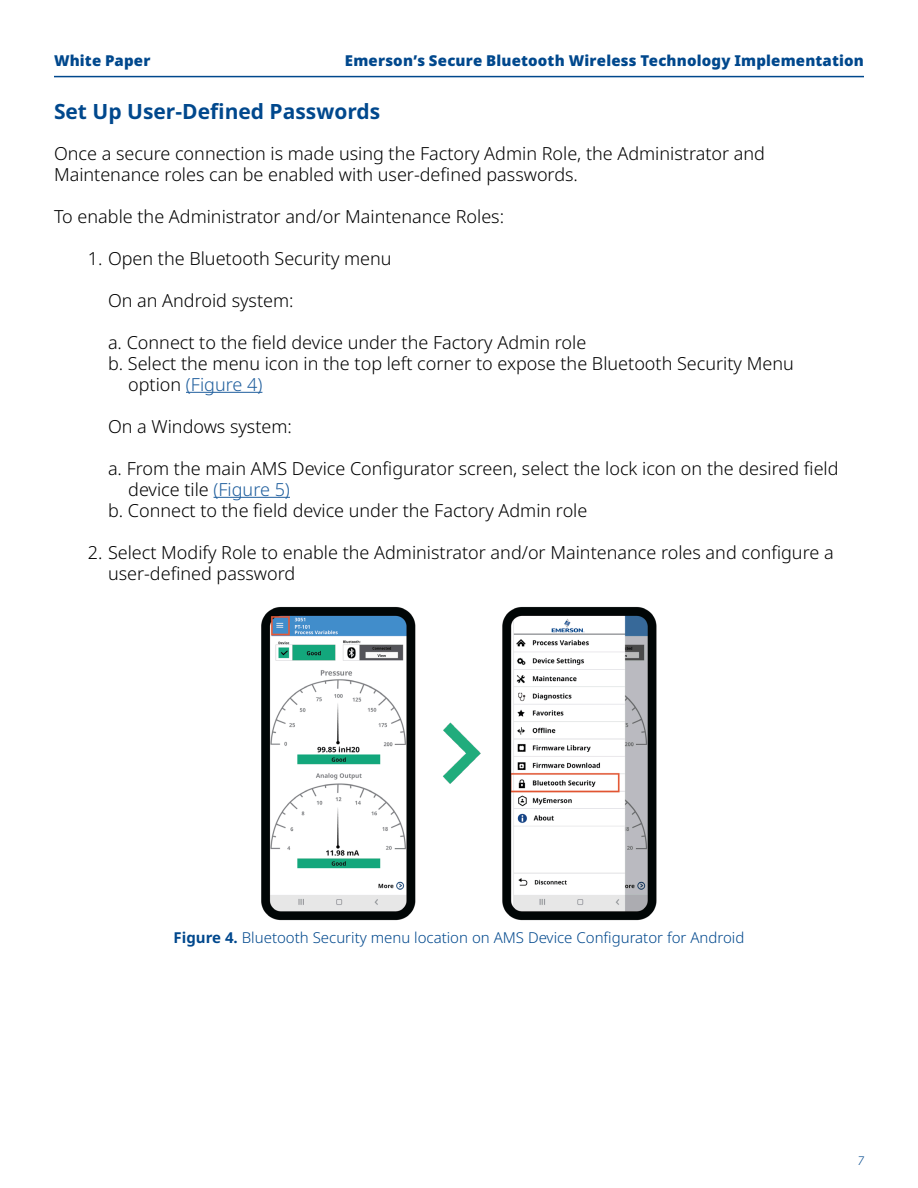
<style>
.page{position:relative;width:918px;height:1188px;background:#fff}
.page>*{position:absolute;margin:0;border:0;box-sizing:border-box;transform-origin:0 0}
._02_Section_Title{font:700 21px "Noto Sans";color:#00488d}
._04_Body_Copy_Text_Section{font:300 18px/21px "Noto Sans";color:#000}
.t1{font:300 15px "Noto Sans";color:#00488d}
.t2{font:900 15px "Noto Sans";letter-spacing:.01em;color:#00488d}
.t3{font:italic 300 12px "Noto Sans";color:#00488d}
.s1{color:#1f5e9d}
.s2{font-weight:700}
</style>
<div class="page">
<img style="left:261px;top:606px;width:396px;height:315px">
<hr style="left:54px;top:76px;width:810px;height:1px;background:#00488d">
<hr style="left:186px;top:392px;width:76px;height:1px;background:#1f5e9d">
<hr style="left:214px;top:497px;width:76px;height:1px;background:#1f5e9d">
<p class="t2" style="left:54px;top:52px;width:98px">White Paper</p>
<p class="t2" style="left:345px;top:52px;width:521px">Emerson’s Secure Bluetooth Wireless Technology Implementation</p>
<p class="_02_Section_Title" style="left:54px;top:99px;width:328px">Set Up User-Defined Passwords</p>
<p class="_04_Body_Copy_Text_Section" style="left:54px;top:143px;width:713px">Once a secure connection is made using the Factory Admin Role, the Administrator and<br>Maintenance roles can be enabled with user-defined passwords.</p>
<p class="_04_Body_Copy_Text_Section" style="left:54px;top:206px;width:452px">To enable the Administrator and/or Maintenance Roles:</p>
<p class="_04_Body_Copy_Text_Section" style="left:88px;top:248px;width:305px">1. Open the Bluetooth Security menu</p>
<p class="_04_Body_Copy_Text_Section" style="left:108px;top:290px;width:187px">On an Android system:</p>
<p class="_04_Body_Copy_Text_Section" style="left:108px;top:332px;width:480px">a. Connect to the field device under the Factory Admin role</p>
<p class="_04_Body_Copy_Text_Section" style="left:128px;top:353px;width:667px;text-indent:-20px">b. Select the menu icon in the top left corner to expose the Bluetooth Security Menu option <span class="s1">(Figure 4)</span></p>
<p class="_04_Body_Copy_Text_Section" style="left:108px;top:416px;width:185px">On a Windows system:</p>
<p class="_04_Body_Copy_Text_Section" style="left:128px;top:458px;width:712px;text-indent:-20px">a. From the main AMS Device Configurator screen, select the lock icon on the desired field device tile <span class="s1">(Figure 5)</span></p>
<p class="_04_Body_Copy_Text_Section" style="left:108px;top:500px;width:481px">b. Connect to the field device under the Factory Admin role</p>
<p class="_04_Body_Copy_Text_Section" style="left:108px;top:542px;width:727px;text-indent:-20px">2. Select Modify Role to enable the Administrator and/or Maintenance roles and configure a user-defined password</p>
<p class="t1" style="left:174px;top:929px;width:572px"><span class="s2">Figure 4.</span> Bluetooth Security menu location on AMS Device Configurator for Android</p>
<p class="t3" style="left:857px;top:1152px;width:8px">7</p>
</div>
